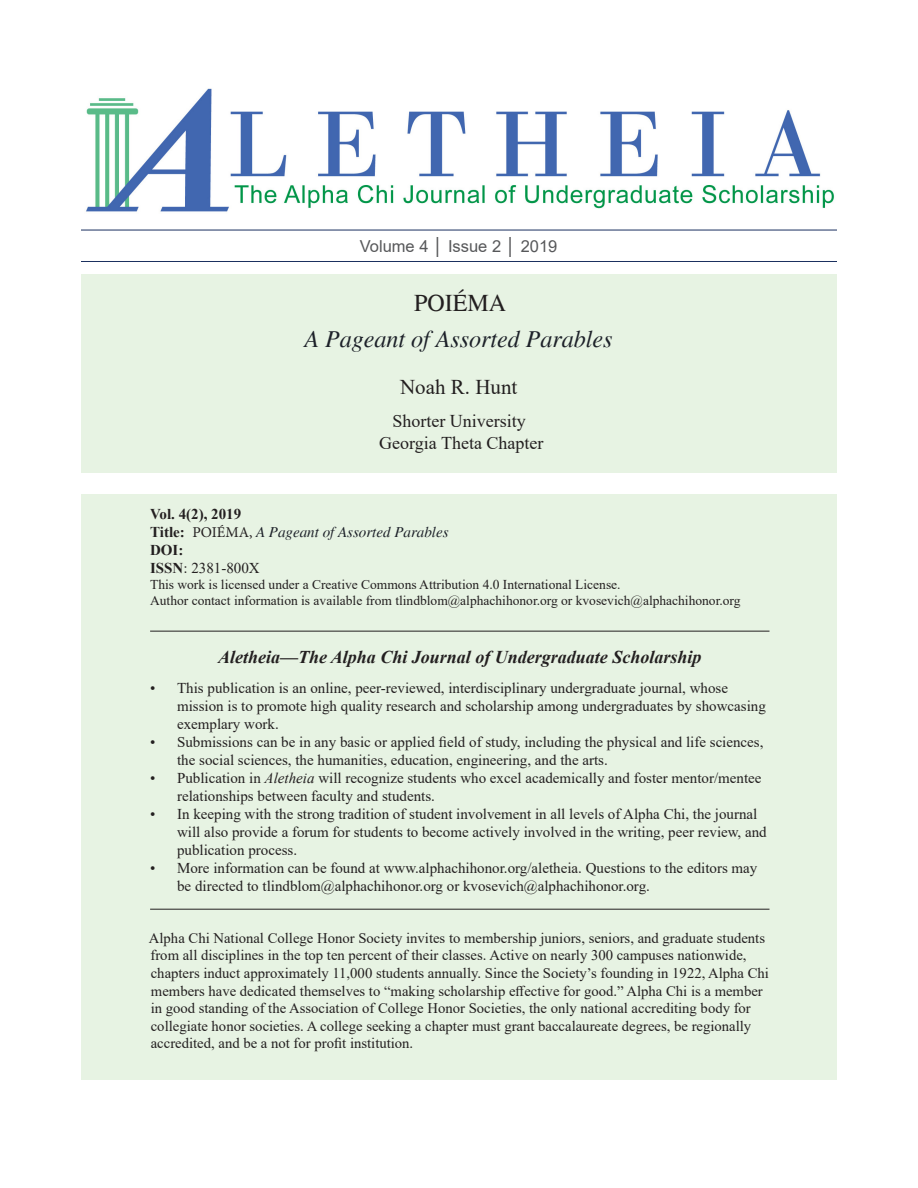
<style>
.page{position:relative;width:918px;height:1188px;background:#fff}
.page>*{position:absolute;margin:0;border:0;box-sizing:border-box;transform-origin:0 0}
.t1{font:italic 24px "Times";color:#1d2129}
.Normal__Web{font:24px "Times";color:#231f20}
.t2{font:21px "Times New Roman";color:#231f20}
.t3{font:italic 700 18px "Times New Roman";color:#231f20}
.t4{font:18px "Times New Roman";color:#231f20}
.t5{font:16.5px "Arial";color:#57585a}
.t6{font:15px/18px "Times New Roman";color:#231f20}
.t7{font:italic 15px "Times";color:#1d2129}
.t8{font:700 15px "Times New Roman";color:#231f20}
.t9{font:14.7px/17.7px "Times New Roman";color:#231f20}
.t10{font:13.5px "Times New Roman";color:#231f20}
.s1{font-family:"Times New Roman";font-weight:700;font-style:normal;color:#231f20}
.s2{font-family:"Minion Pro";font-style:normal;color:#231f20}
.s3{font-weight:700}
.s4{font-style:italic}
</style>
<div class="page">
<img style="left:86px;top:88px;width:748px;height:124px">
<div style="left:81px;top:495px;width:756px;height:585px;background:#e7f3e3"></div>
<div style="left:81px;top:274px;width:756px;height:198px;background:#e7f3e3"></div>
<hr style="left:81px;top:230px;width:756px;height:1px;background:#1b305f">
<hr style="left:81px;top:261px;width:756px;height:1px;background:#1b305f">
<hr style="left:150px;top:631px;width:620px;height:1px;background:#231f20">
<hr style="left:150px;top:909px;width:620px;height:1px;background:#231f20">
<p class="t5" style="left:360px;top:235px;width:199px">Volume 4 │ Issue 2 │ 2019</p>
<p class="Normal__Web" style="left:414px;top:289px;width:93px">POIÉMA</p>
<p class="t1" style="left:304px;top:326px;width:309px">A Pageant of Assorted Parables</p>
<p class="t2" style="left:400px;top:372px;width:119px">Noah R. Hunt</p>
<p class="t4" style="left:393px;top:408px;width:135px">Shorter University</p>
<p class="t4" style="left:379px;top:430px;width:166px">Georgia Theta Chapter</p>
<p class="t8" style="left:150px;top:503px;width:93px">Vol. 4(2), 2019</p>
<p class="t7" style="left:150px;top:523px;width:300px"><span class="s1">Title:</span> <span class="s2">POIÉMA,</span> A Pageant of Assorted Parables</p>
<p class="t8" style="left:150px;top:539px;width:35px">DOI:</p>
<p class="t6" style="left:150px;top:558px;width:111px"><span class="s3">ISSN</span>: 2381-800X</p>
<p class="t10" style="left:150px;top:575px;width:472px">This work is licensed under a Creative Commons Attribution 4.0 International License.</p>
<p class="t10" style="left:150px;top:591px;width:592px">Author contact information is available from tlindblom@alphachihonor.org or kvosevich@alphachihonor.org</p>
<p class="t3" style="left:218px;top:644px;width:485px">Aletheia—The Alpha Chi Journal of Undergraduate Scholarship</p>
<p class="t6" style="left:177px;top:678px;width:590px;text-indent:-27px">• This publication is an online, peer-reviewed, interdisciplinary undergraduate journal, whose mission is to promote high quality research and scholarship among undergraduates by showcasing exemplary work.</p>
<p class="t6" style="left:177px;top:732px;width:588px;text-indent:-27px">• Submissions can be in any basic or applied field of study, including the physical and life sciences, the social sciences, the humanities, education, engineering, and the arts.</p>
<p class="t6" style="left:177px;top:768px;width:586px;text-indent:-27px">• Publication in <span class="s4">Aletheia</span> will recognize students who excel academically and foster mentor/mentee relationships between faculty and students.</p>
<p class="t6" style="left:177px;top:804px;width:591px;text-indent:-27px">• In keeping with the strong tradition of student involvement in all levels of Alpha Chi, the journal will also provide a forum for students to become actively involved in the writing, peer review, and publication process.</p>
<p class="t6" style="left:177px;top:858px;width:582px;text-indent:-27px">• More information can be found at www.alphachihonor.org/aletheia. Questions to the editors may be directed to tlindblom@alphachihonor.org or kvosevich@alphachihonor.org.</p>
<p class="t9" style="left:149px;top:928px;width:622px">Alpha Chi National College Honor Society invites to membership juniors, seniors, and graduate students from all disciplines in the top ten percent of their classes. Active on nearly 300 campuses nationwide, chapters induct approximately 11,000 students annually. Since the Society’s founding in 1922, Alpha Chi members have dedicated themselves to “making scholarship effective for good.” Alpha Chi is a member in good standing of the Association of College Honor Societies, the only national accrediting body for collegiate honor societies. A college seeking a chapter must grant baccalaureate degrees, be regionally accredited, and be a not for profit institution.</p>
</div>
